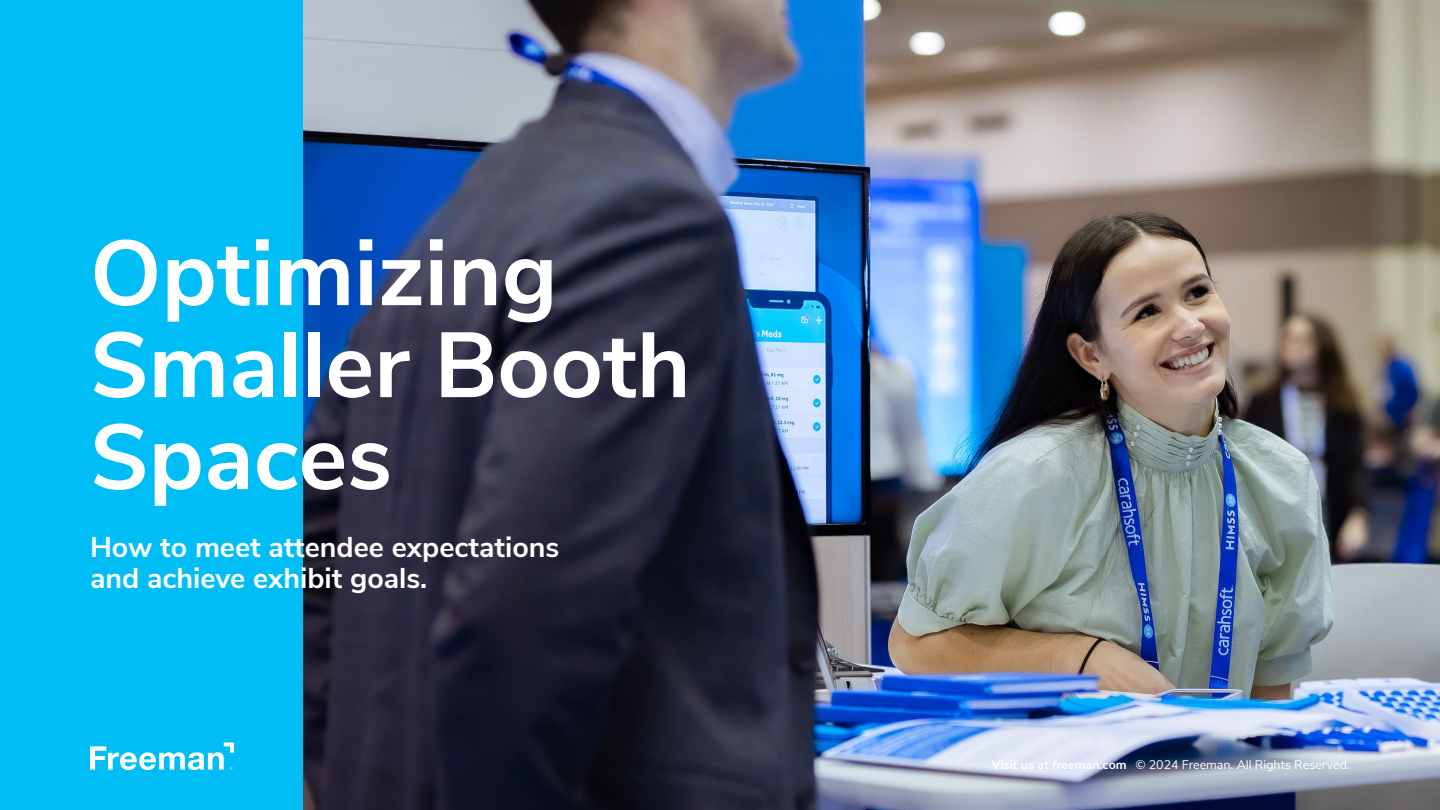
<style>
.page{position:relative;width:1440px;height:810px;background:#00bdf6}
.page>*{position:absolute;margin:0;border:0;box-sizing:border-box;transform-origin:0 0}
.t1{font:700 92px/92px "Nunito Sans";color:#fff}
.t2{font:700 28.62px/31.2px "Nunito Sans";color:#fff}
.t3{font:12.5px "Nunito Sans";color:#fff}
.s1{font-weight:700}
</style>
<div class="page">
<img style="left:304px;top:0;width:1136px;height:810px">
<svg style="left:90px;top:742px;width:144px;height:28px"></svg>
<h1 class="t1" style="left:90px;top:222px;width:602px">Optimizing<br>Smaller Booth<br>Spaces</h1>
<p class="t2" style="left:90px;top:529px;width:471px">How to meet attendee expectations and achieve exhibit goals.</p>
<p class="t3" style="left:992px;top:755px;width:360px"><span class="s1">Visit us at freeman.com</span> © 2024 Freeman. All Rights Reserved.</p>
</div>
